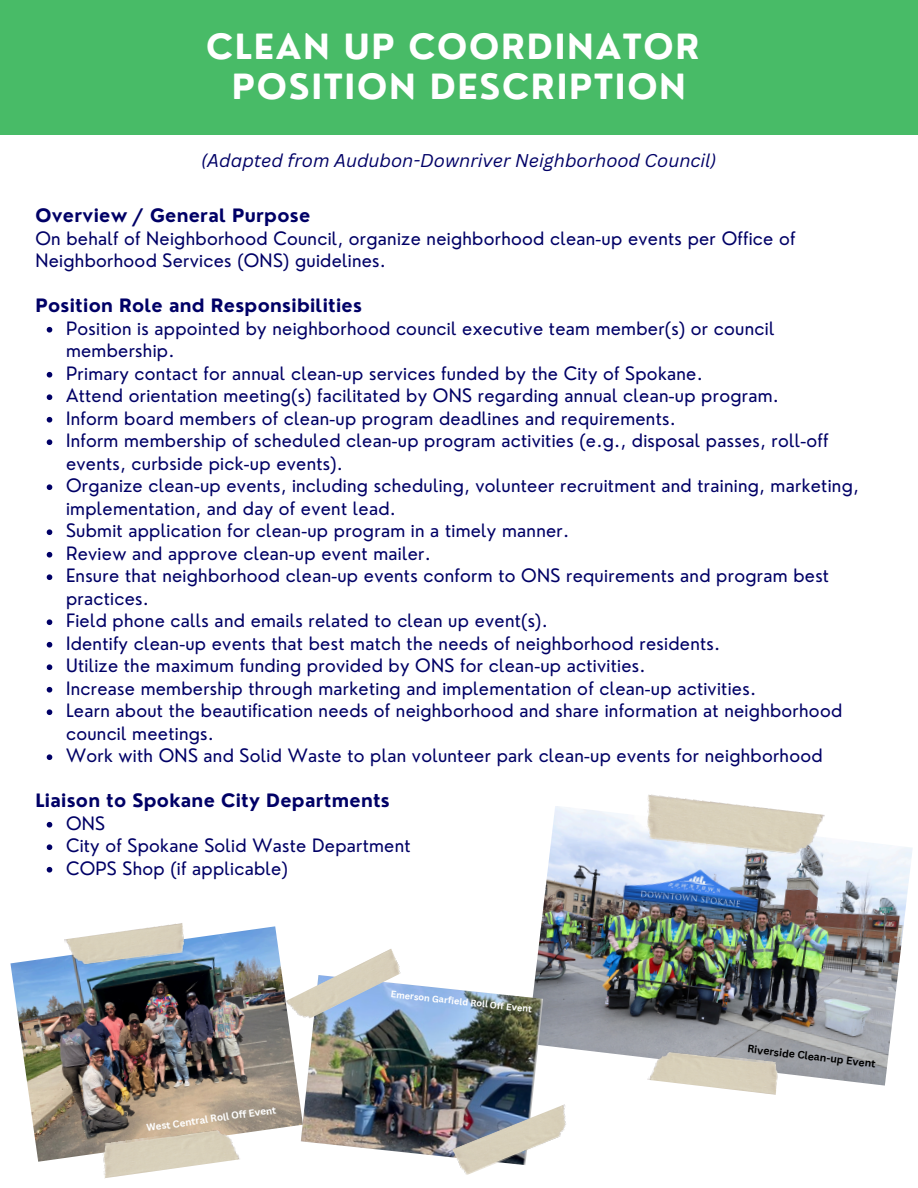
<style>
.page{position:relative;width:918px;height:1188px;background:#fff}
.page>*{position:absolute;margin:0;border:0;box-sizing:border-box;transform-origin:0 0}
.t1{font:700 33.9px/39.3px "Nourd";letter-spacing:.05em;color:#fff;text-align:center}
.t2{font:18px/22.5px "Nourd";letter-spacing:.015em;color:#006}
.t3{font:700 18px "Nourd";letter-spacing:.015em;color:#006}
.t4{font:italic 18px "Canva Sans";color:#006}
.t5{font:700 10.5px "Canva Sans";color:#000}
.t6{font:700 9.9px "Canva Sans";color:#fff}
.t7{font:700 9.15px "Canva Sans";color:#fff}
.s1{font-weight:700}
</style>
<div class="page">
<svg style="left:47px;top:327px;width:5px;height:6px"></svg>
<svg style="left:47px;top:372px;width:5px;height:6px"></svg>
<svg style="left:47px;top:394px;width:5px;height:6px"></svg>
<svg style="left:47px;top:417px;width:5px;height:6px"></svg>
<svg style="left:47px;top:439px;width:5px;height:6px"></svg>
<svg style="left:47px;top:484px;width:5px;height:6px"></svg>
<svg style="left:47px;top:529px;width:5px;height:6px"></svg>
<svg style="left:47px;top:552px;width:5px;height:6px"></svg>
<svg style="left:47px;top:574px;width:5px;height:6px"></svg>
<svg style="left:47px;top:619px;width:5px;height:6px"></svg>
<svg style="left:47px;top:642px;width:5px;height:6px"></svg>
<svg style="left:47px;top:664px;width:5px;height:6px"></svg>
<svg style="left:47px;top:687px;width:5px;height:6px"></svg>
<svg style="left:47px;top:709px;width:5px;height:6px"></svg>
<svg style="left:47px;top:754px;width:5px;height:6px"></svg>
<svg style="left:47px;top:822px;width:5px;height:6px"></svg>
<svg style="left:47px;top:844px;width:5px;height:6px"></svg>
<svg style="left:47px;top:867px;width:5px;height:6px"></svg>
<img style="left:10px;top:926px;width:291px;height:236px">
<img style="left:100px;top:1125px;width:140px;height:53px">
<img style="left:64px;top:923px;width:122px;height:45px">
<img style="left:535px;top:806px;width:378px;height:280px">
<img style="left:643px;top:794px;width:182px;height:65px">
<img style="left:647px;top:1047px;width:133px;height:48px">
<img style="left:301px;top:975px;width:242px;height:183px">
<img style="left:284px;top:949px;width:119px;height:76px">
<img style="left:452px;top:1104px;width:114px;height:71px">
<div style="left:0;top:0;width:918px;height:134px;background:#48bb67"></div>
<p class="t1" style="left:206px;top:27px;width:495px">CLEAN UP COORDINATOR<br>POSITION DESCRIPTION</p>
<h4 class="t4" style="left:201px;top:147px;width:517px">(Adapted from Audubon-Downriver Neighborhood Council)</h4>
<h1 class="t2" style="left:35px;top:204px;width:762px"><span class="s1">Overview / General Purpose<br></span>On behalf of Neighborhood Council, organize neighborhood clean-up events per Office of<br>Neighborhood Services (ONS) guidelines.</h1>
<h3 class="t3" style="left:35px;top:294px;width:328px">Position Role and Responsibilities</h3>
<h3 class="t2" style="left:66px;top:317px;width:710px">Position is appointed by neighborhood council executive team member(s) or council membership.</h3>
<h2 class="t2" style="left:66px;top:362px;width:638px">Primary contact for annual clean-up services funded by the City of Spokane.</h2>
<p class="t2" style="left:66px;top:384px;width:714px">Attend orientation meeting(s) facilitated by ONS regarding annual clean-up program.</p>
<p class="t2" style="left:66px;top:407px;width:611px">Inform board members of clean-up program deadlines and requirements.</p>
<p class="t2" style="left:66px;top:429px;width:764px">Inform membership of scheduled clean-up program activities (e.g., disposal passes, roll-off events, curbside pick-up events).</p>
<p class="t2" style="left:66px;top:474px;width:794px">Organize clean-up events, including scheduling, volunteer recruitment and training, marketing, implementation, and day of event lead.</p>
<p class="t2" style="left:66px;top:519px;width:505px">Submit application for clean-up program in a timely manner.</p>
<p class="t2" style="left:66px;top:542px;width:366px">Review and approve clean-up event mailer.</p>
<p class="t2" style="left:66px;top:564px;width:765px">Ensure that neighborhood clean-up events conform to ONS requirements and program best practices.</p>
<p class="t2" style="left:66px;top:609px;width:483px">Field phone calls and emails related to clean up event(s).</p>
<p class="t2" style="left:66px;top:632px;width:656px">Identify clean-up events that best match the needs of neighborhood residents.</p>
<p class="t2" style="left:66px;top:654px;width:581px">Utilize the maximum funding provided by ONS for clean-up activities.</p>
<p class="t2" style="left:66px;top:677px;width:692px">Increase membership through marketing and implementation of clean-up activities.</p>
<p class="t2" style="left:66px;top:699px;width:778px">Learn about the beautification needs of neighborhood and share information at neighborhood council meetings.</p>
<p class="t2" style="left:66px;top:744px;width:758px">Work with ONS and Solid Waste to plan volunteer park clean-up events for neighborhood</p>
<p class="t3" style="left:35px;top:789px;width:356px">Liaison to Spokane City Departments</p>
<p class="t2" style="left:66px;top:812px;width:41px">ONS</p>
<h2 class="t2" style="left:66px;top:834px;width:346px">City of Spokane Solid Waste Department</h2>
<p class="t2" style="left:66px;top:857px;width:223px">COPS Shop (if applicable)</p>
<p class="t6" style="left:146px;top:1121px;width:132px;rotate:-8deg">West Central Roll Off Event</p>
<p class="t7" style="left:391px;top:988px;width:144px;rotate:6deg">Emerson Garfield Roll Off Event</p>
<p class="t5" style="left:748px;top:1041px;width:131px;rotate:7deg">Riverside Clean-up Event</p>
</div>
